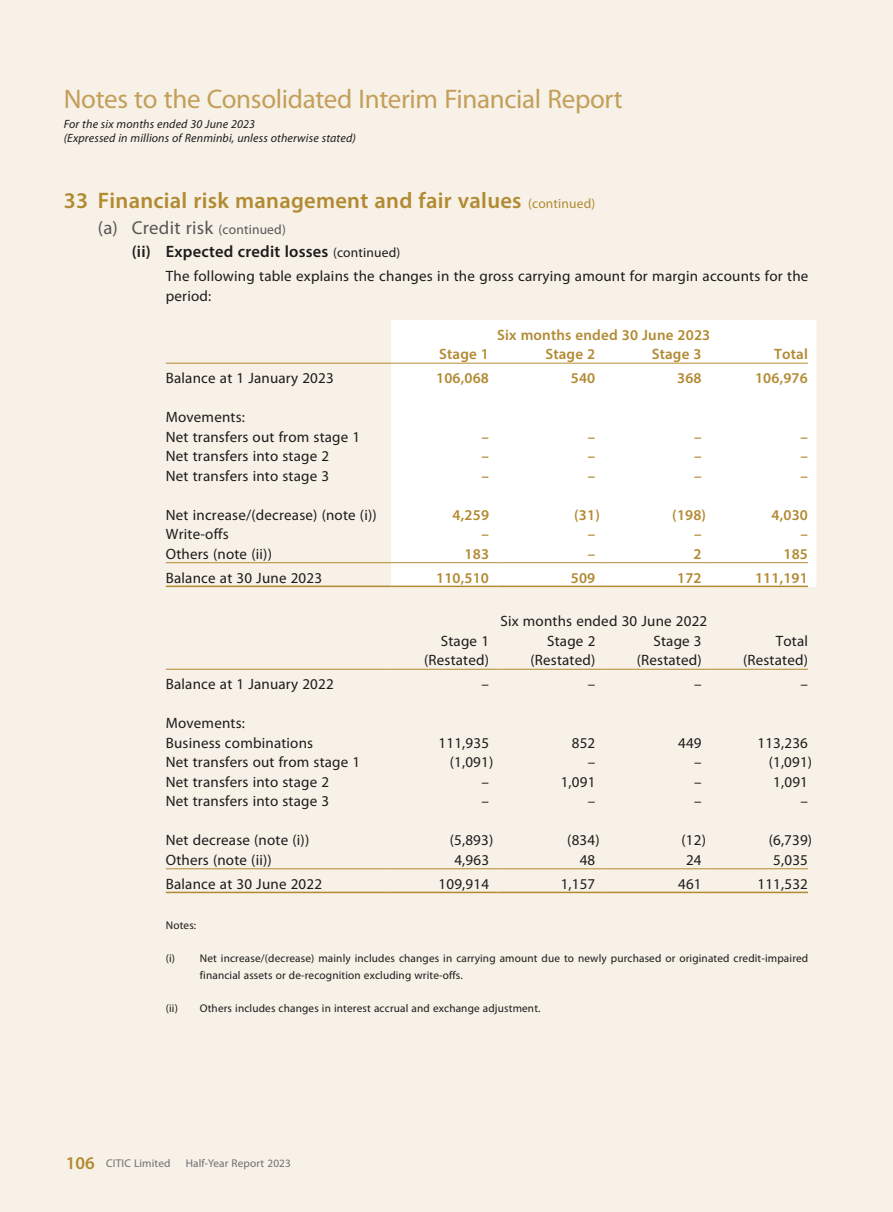
<style>
.page{position:relative;width:893px;height:1212px;background:#f7f1e7}
.page>*{position:absolute;margin:0;border:0;box-sizing:border-box;transform-origin:0 0}
.t1{font:27px "Myriad Pro";letter-spacing:-.01em;color:#c39f5a}
.t2{font:600 22.5px "Myriad Pro";letter-spacing:.01em;color:#b28a32}
.t3{font:18.75px "Myriad Pro";letter-spacing:.015em;color:#575756}
.t4{font:600 16.5px "Myriad Pro";letter-spacing:.01em;color:#1c1c1b}
.t5{font:15px/19.5px "Myriad Pro";letter-spacing:.015em;color:#1c1c1b}
.t6{font:600 15px "Myriad Pro";letter-spacing:.01em;color:#b28a32}
.t7{font:italic 12px/13.5px "Myriad Pro";letter-spacing:.01em;color:#1c1c1b}
.t8{font:11.25px/16.5px "Myriad Pro";letter-spacing:.015em;color:#1c1c1b}
.t9{font:11.25px "Myriad Pro";letter-spacing:.015em;color:#6f6f6f}
.s1{font-weight:400;font-size:13.5px}
.s2{font-size:13.5px}
.s3{font-weight:600;font-size:18px;color:#b28a32}
</style>
<div class="page">
<div style="left:391px;top:320px;width:425px;height:267px;background:#fff"></div>
<hr style="left:166px;top:363px;width:225px;height:1px;background:#b28a32">
<hr style="left:391px;top:363px;width:106px;height:1px;background:#b28a32">
<hr style="left:497px;top:363px;width:107px;height:1px;background:#b28a32">
<hr style="left:604px;top:363px;width:106px;height:1px;background:#b28a32">
<hr style="left:710px;top:363px;width:98px;height:1px;background:#b28a32">
<hr style="left:166px;top:562px;width:225px;height:1px;background:#b28a32">
<hr style="left:391px;top:562px;width:106px;height:1px;background:#b28a32">
<hr style="left:497px;top:562px;width:107px;height:1px;background:#b28a32">
<hr style="left:604px;top:562px;width:106px;height:1px;background:#b28a32">
<hr style="left:710px;top:562px;width:98px;height:1px;background:#b28a32">
<hr style="left:166px;top:586px;width:225px;height:1px;background:#b28a32">
<hr style="left:391px;top:586px;width:106px;height:1px;background:#b28a32">
<hr style="left:497px;top:586px;width:107px;height:1px;background:#b28a32">
<hr style="left:604px;top:586px;width:106px;height:1px;background:#b28a32">
<hr style="left:710px;top:586px;width:98px;height:1px;background:#b28a32">
<hr style="left:166px;top:669px;width:225px;height:1px;background:#b28a32">
<hr style="left:391px;top:669px;width:106px;height:1px;background:#b28a32">
<hr style="left:497px;top:669px;width:107px;height:1px;background:#b28a32">
<hr style="left:604px;top:669px;width:106px;height:1px;background:#b28a32">
<hr style="left:710px;top:669px;width:98px;height:1px;background:#b28a32">
<hr style="left:166px;top:868px;width:225px;height:1px;background:#b28a32">
<hr style="left:391px;top:868px;width:106px;height:1px;background:#b28a32">
<hr style="left:497px;top:868px;width:107px;height:1px;background:#b28a32">
<hr style="left:604px;top:868px;width:106px;height:1px;background:#b28a32">
<hr style="left:710px;top:868px;width:98px;height:1px;background:#b28a32">
<hr style="left:166px;top:892px;width:225px;height:1px;background:#b28a32">
<hr style="left:391px;top:892px;width:106px;height:1px;background:#b28a32">
<hr style="left:497px;top:892px;width:107px;height:1px;background:#b28a32">
<hr style="left:604px;top:892px;width:106px;height:1px;background:#b28a32">
<hr style="left:710px;top:892px;width:98px;height:1px;background:#b28a32">
<h1 class="t1" style="left:64px;top:84px;width:560px">Notes to the Consolidated Interim Financial Report</h1>
<p class="t7" style="left:64px;top:118px;width:294px">For the six months ended 30 June 2023<br>(Expressed in millions of Renminbi, unless otherwise stated)</p>
<h2 class="t2" style="left:64px;top:186px;width:533px">33 Financial risk management and fair values <span class="s1">(continued)</span></h2>
<p class="t3" style="left:98px;top:217px;width:190px">(a) Credit risk <span class="s2">(continued)</span></p>
<p class="t4" style="left:132px;top:241px;width:270px">(ii) Expected credit losses <span class="s1">(continued)</span></p>
<p class="t5" style="left:166px;top:266px;width:644px">The following table explains the changes in the gross carrying amount for margin accounts for the period:</p>
<p class="t6" style="left:497px;top:325px;width:215px">Six months ended 30 June 2023</p>
<p class="t6" style="left:439px;top:344px;width:51px">Stage 1</p>
<p class="t6" style="left:545px;top:344px;width:51px">Stage 2</p>
<p class="t6" style="left:652px;top:344px;width:51px">Stage 3</p>
<p class="t6" style="left:774px;top:344px;width:35px">Total</p>
<p class="t5" style="left:166px;top:369px;width:169px">Balance at 1 January 2023</p>
<p class="t6" style="left:436px;top:368px;width:54px">106,068</p>
<p class="t6" style="left:571px;top:368px;width:26px">540</p>
<p class="t6" style="left:677px;top:368px;width:26px">368</p>
<p class="t6" style="left:755px;top:368px;width:54px">106,976</p>
<p class="t5" style="left:166px;top:408px;width:196px">Movements:<br>Net transfers out from stage 1</p>
<p class="t6" style="left:481px;top:427px;width:9px">–</p>
<p class="t6" style="left:588px;top:427px;width:9px">–</p>
<p class="t6" style="left:694px;top:427px;width:9px">–</p>
<p class="t6" style="left:800px;top:427px;width:9px">–</p>
<p class="t5" style="left:166px;top:447px;width:165px">Net transfers into stage 2</p>
<p class="t6" style="left:481px;top:446px;width:9px">–</p>
<p class="t6" style="left:588px;top:446px;width:9px">–</p>
<p class="t6" style="left:694px;top:446px;width:9px">–</p>
<p class="t6" style="left:800px;top:446px;width:9px">–</p>
<p class="t5" style="left:166px;top:466px;width:165px">Net transfers into stage 3</p>
<p class="t6" style="left:482px;top:466px;width:9px">–</p>
<p class="t6" style="left:588px;top:466px;width:9px">–</p>
<p class="t6" style="left:694px;top:466px;width:9px">–</p>
<p class="t6" style="left:800px;top:466px;width:9px">–</p>
<p class="t5" style="left:166px;top:505px;width:212px">Net increase/(decrease) (note (i))</p>
<p class="t6" style="left:453px;top:505px;width:38px">4,259</p>
<p class="t6" style="left:574px;top:505px;width:27px">(31)</p>
<p class="t6" style="left:672px;top:505px;width:35px">(198)</p>
<p class="t6" style="left:771px;top:505px;width:38px">4,030</p>
<p class="t5" style="left:166px;top:525px;width:64px">Write-offs</p>
<p class="t6" style="left:482px;top:524px;width:9px">–</p>
<p class="t6" style="left:588px;top:524px;width:9px">–</p>
<p class="t6" style="left:694px;top:524px;width:9px">–</p>
<p class="t6" style="left:800px;top:524px;width:9px">–</p>
<p class="t5" style="left:166px;top:544px;width:108px">Others (note (ii))</p>
<p class="t6" style="left:465px;top:544px;width:26px">183</p>
<p class="t6" style="left:588px;top:544px;width:9px">–</p>
<p class="t6" style="left:694px;top:544px;width:10px">2</p>
<p class="t6" style="left:783px;top:544px;width:26px">185</p>
<p class="t5" style="left:166px;top:568px;width:158px">Balance at 30 June 2023</p>
<p class="t6" style="left:436px;top:568px;width:54px">110,510</p>
<p class="t6" style="left:571px;top:568px;width:26px">509</p>
<p class="t6" style="left:677px;top:568px;width:26px">172</p>
<p class="t6" style="left:755px;top:568px;width:54px">111,191</p>
<p class="t5" style="left:500px;top:612px;width:208px">Six months ended 30 June 2022</p>
<p class="t5" style="left:441px;top:631px;width:50px">Stage 1</p>
<p class="t5" style="left:547px;top:631px;width:50px">Stage 2</p>
<p class="t5" style="left:653px;top:631px;width:50px">Stage 3</p>
<p class="t5" style="left:776px;top:631px;width:34px">Total</p>
<p class="t5" style="left:424px;top:651px;width:66px">(Restated)</p>
<p class="t5" style="left:530px;top:651px;width:66px">(Restated)</p>
<p class="t5" style="left:637px;top:651px;width:66px">(Restated)</p>
<p class="t5" style="left:743px;top:651px;width:66px">(Restated)</p>
<p class="t5" style="left:166px;top:675px;width:169px">Balance at 1 January 2022</p>
<p class="t5" style="left:481px;top:675px;width:9px">–</p>
<p class="t5" style="left:588px;top:675px;width:9px">–</p>
<p class="t5" style="left:694px;top:675px;width:9px">–</p>
<p class="t5" style="left:800px;top:675px;width:9px">–</p>
<p class="t5" style="left:166px;top:714px;width:149px">Movements:<br>Business combinations</p>
<p class="t5" style="left:439px;top:733px;width:52px">111,935</p>
<p class="t5" style="left:572px;top:733px;width:25px">852</p>
<p class="t5" style="left:678px;top:733px;width:25px">449</p>
<p class="t5" style="left:757px;top:733px;width:52px">113,236</p>
<p class="t5" style="left:166px;top:753px;width:196px">Net transfers out from stage 1</p>
<p class="t5" style="left:450px;top:753px;width:45px">(1,091)</p>
<p class="t5" style="left:588px;top:753px;width:9px">–</p>
<p class="t5" style="left:694px;top:753px;width:9px">–</p>
<p class="t5" style="left:769px;top:753px;width:45px">(1,091)</p>
<p class="t5" style="left:166px;top:772px;width:165px">Net transfers into stage 2</p>
<p class="t5" style="left:481px;top:772px;width:9px">–</p>
<p class="t5" style="left:561px;top:772px;width:36px">1,091</p>
<p class="t5" style="left:694px;top:772px;width:9px">–</p>
<p class="t5" style="left:773px;top:772px;width:36px">1,091</p>
<p class="t5" style="left:166px;top:792px;width:165px">Net transfers into stage 3</p>
<p class="t5" style="left:481px;top:792px;width:9px">–</p>
<p class="t5" style="left:588px;top:792px;width:9px">–</p>
<p class="t5" style="left:694px;top:792px;width:9px">–</p>
<p class="t5" style="left:800px;top:792px;width:9px">–</p>
<p class="t5" style="left:166px;top:831px;width:145px">Net decrease (note (i))</p>
<p class="t5" style="left:450px;top:831px;width:45px">(5,893)</p>
<p class="t5" style="left:567px;top:831px;width:34px">(834)</p>
<p class="t5" style="left:681px;top:831px;width:26px">(12)</p>
<p class="t5" style="left:769px;top:831px;width:45px">(6,739)</p>
<p class="t5" style="left:166px;top:850px;width:108px">Others (note (ii))</p>
<p class="t5" style="left:454px;top:850px;width:36px">4,963</p>
<p class="t5" style="left:580px;top:850px;width:17px">48</p>
<p class="t5" style="left:686px;top:850px;width:17px">24</p>
<p class="t5" style="left:773px;top:850px;width:36px">5,035</p>
<p class="t5" style="left:166px;top:874px;width:158px">Balance at 30 June 2022</p>
<p class="t5" style="left:439px;top:874px;width:52px">109,914</p>
<p class="t5" style="left:561px;top:874px;width:36px">1,157</p>
<p class="t5" style="left:678px;top:874px;width:25px">461</p>
<p class="t5" style="left:757px;top:874px;width:52px">111,532</p>
<p class="t8" style="left:166px;top:917px;width:32px">Notes:</p>
<p class="t8" style="left:200px;top:950px;width:610px;text-indent:-34px">(i) Net increase/(decrease) mainly includes changes in carrying amount due to newly purchased or originated credit-impaired financial assets or de-recognition excluding write-offs.</p>
<p class="t8" style="left:166px;top:1000px;width:376px">(ii) Others includes changes in interest accrual and exchange adjustment.</p>
<p class="t9" style="left:66px;top:1157px;width:106px"><span class="s3">106</span> CITIC Limited</p>
<p class="t9" style="left:186px;top:1157px;width:107px">Half-Year Report 2023</p>
</div>
